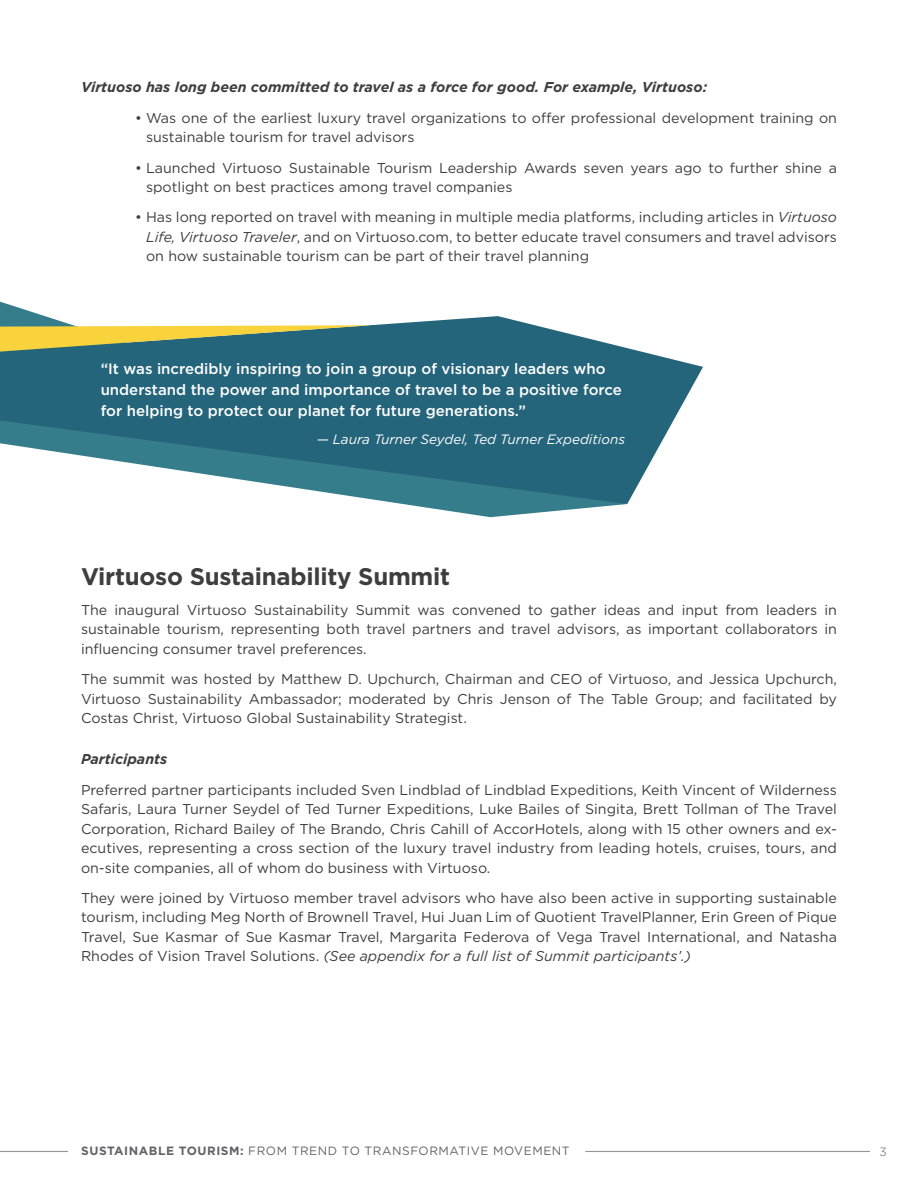
<style>
.page{position:relative;width:918px;height:1188px;background:#fff}
.page>*{position:absolute;margin:0;border:0;box-sizing:border-box;transform-origin:0 0}
.t1{font:700 24px "Gotham";letter-spacing:-.01em;color:#3e3e3f}
.t2{font:500 15px/21px "Gotham";color:#fff}
.t3{font:14.25px/19.5px "Gotham";color:#3e3e3f;text-align:justify}
.t4{font:italic 700 14.25px "Gotham";color:#3e3e3f}
.t5{font:italic 13.5px "Gotham";color:#fff}
.t6{font:12px "Gotham";letter-spacing:.045em;color:#636366}
.t7{font:300 12px "Gotham";color:#636366}
.s1{font-style:italic}
.s2{font-weight:700}
</style>
<div class="page">
<svg style="left:0;top:302px;width:627px;height:215px"></svg>
<svg style="left:0;top:316px;width:703px;height:188px;fill:#25657b"></svg>
<svg style="left:0;top:325px;width:370px;height:27px;background:#8d9c61"></svg>
<hr style="left:0;top:1151px;width:68px;height:1px;background:#939598">
<hr style="left:585px;top:1151px;width:286px;height:1px;background:#939598">
<p class="t4" style="left:81px;top:79px;width:628px">Virtuoso has long been committed to travel as a force for good. For example, Virtuoso:</p>
<p class="t3" style="left:146px;top:108px;width:692px;text-indent:-11px">• Was one of the earliest luxury travel organizations to offer professional development training on sustainable tourism for travel advisors</p>
<p class="t3" style="left:146px;top:157px;width:692px;text-indent:-11px">• Launched Virtuoso Sustainable Tourism Leadership Awards seven years ago to further shine a spotlight on best practices among travel companies</p>
<p class="t3" style="left:146px;top:207px;width:692px;text-indent:-11px">• Has long reported on travel with meaning in multiple media platforms, including articles in <span class="s1">Virtuoso Life, Virtuoso Traveler</span>, and on Virtuoso.com, to better educate travel consumers and travel advisors on how sustainable tourism can be part of their travel planning</p>
<p class="t2" style="left:101px;top:358px;width:523px">“It was incredibly inspiring to join a group of visionary leaders who understand the power and importance of travel to be a positive force for helping to protect our planet for future generations.”</p>
<p class="t5" style="left:317px;top:432px;width:310px">— Laura Turner Seydel, Ted Turner Expeditions</p>
<p class="t1" style="left:81px;top:562px;width:371px">Virtuoso Sustainability Summit</p>
<p class="t3" style="left:81px;top:600px;width:758px">The inaugural Virtuoso Sustainability Summit was convened to gather ideas and input from leaders in sustainable tourism, representing both travel partners and travel advisors, as important collaborators in influencing consumer travel preferences.</p>
<p class="t3" style="left:81px;top:669px;width:758px">The summit was hosted by Matthew D. Upchurch, Chairman and CEO of Virtuoso, and Jessica Upchurch, Virtuoso Sustainability Ambassador; moderated by Chris Jenson of The Table Group; and facilitated by Costas Christ, Virtuoso Global Sustainability Strategist.</p>
<p class="t4" style="left:81px;top:751px;width:88px">Participants</p>
<p class="t3" style="left:81px;top:780px;width:758px">Preferred partner participants included Sven Lindblad of Lindblad Expeditions, Keith Vincent of Wilderness Safaris, Laura Turner Seydel of Ted Turner Expeditions, Luke Bailes of Singita, Brett Tollman of The Travel Corporation, Richard Bailey of The Brando, Chris Cahill of AccorHotels, along with 15 other owners and ex&shy;ecutives, representing a cross section of the luxury travel industry from leading hotels, cruises, tours, and on-site companies, all of whom do business with Virtuoso.</p>
<p class="t3" style="left:81px;top:888px;width:758px">They were joined by Virtuoso member travel advisors who have also been active in supporting sustainable tourism, including Meg North of Brownell Travel, Hui Juan Lim of Quotient TravelPlanner, Erin Green of Pique Travel, Sue Kasmar of Sue Kasmar Travel, Margarita Federova of Vega Travel International, and Natasha Rhodes of Vision Travel Solutions. <span class="s1">(See appendix for a full list of Summit participants’.)</span></p>
<p class="t6" style="left:81px;top:1143px;width:490px"><span class="s2">SUSTAINABLE TOURISM:</span> FROM TREND TO TRANSFORMATIVE MOVEMENT</p>
<p class="t7" style="left:880px;top:1145px;width:9px">3</p>
</div>
